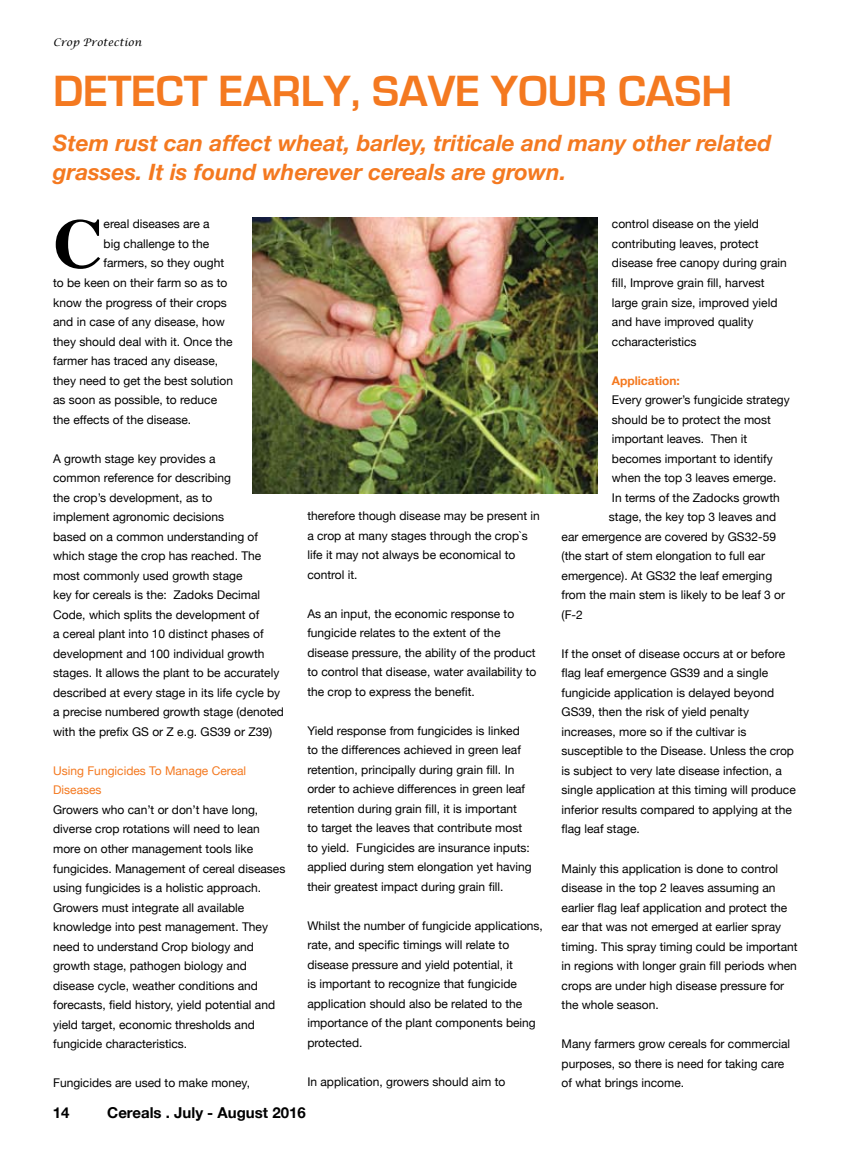
<style>
.page{position:relative;width:851px;height:1149px;background:#fff}
.page>*{position:absolute;margin:0;border:0;box-sizing:border-box;transform-origin:0 0}
.t1{font:700 69.75px "Times";color:#000}
.t2{font:700 45px "Eurostile";color:#f47920}
.t3{font:italic 700 22.5px/28.5px "Helvetica Neue";color:#f47920}
.t4{font:700 15px "Helvetica Neue";color:#000}
.t5{font:12px/19.5px "Helvetica Neue";color:#000}
.t6{font:12px/19.5px "Helvetica Neue";color:#f47920}
.t7{font:700 12px "Helvetica Neue";color:#f47920}
.t8{font:italic 10.5px "Lucida Calligraphy";color:#000}
</style>
<div class="page">
<img style="left:252px;top:217px;width:345px;height:276px">
<p class="t8" style="left:53px;top:36px;width:90px">Crop Protection</p>
<h2 class="t2" style="left:53px;top:66px;width:680px">DETECT EARLY, SAVE YOUR CASH</h2>
<h3 class="t3" style="left:53px;top:128px;width:719px">Stem rust can affect wheat, barley, triticale and many other related grasses. It is found wherever cereals are grown.</h3>
<h1 class="t1" style="left:53px;top:177px;width:52px">C</h1>
<p class="t5" style="left:103px;top:214px;width:108px">ereal diseases are a</p>
<p class="t5" style="left:103px;top:234px;width:107px">big challenge to the</p>
<p class="t5" style="left:103px;top:253px;width:122px">farmers, so they ought</p>
<p class="t5" style="left:53px;top:273px;width:176px">to be keen on their farm so as to</p>
<p class="t5" style="left:53px;top:292px;width:175px">know the progress of their crops</p>
<p class="t5" style="left:53px;top:312px;width:173px">and in case of any disease, how</p>
<p class="t5" style="left:53px;top:331px;width:181px">they should deal with it. Once the</p>
<p class="t5" style="left:53px;top:351px;width:166px">farmer has traced any disease,</p>
<p class="t5" style="left:53px;top:370px;width:181px">they need to get the best solution</p>
<p class="t5" style="left:53px;top:390px;width:165px">as soon as possible, to reduce</p>
<p class="t5" style="left:53px;top:409px;width:140px">the effects of the disease.</p>
<p class="t5" style="left:53px;top:448px;width:232px">A growth stage key provides a<br>common reference for describing<br>the crop’s development, as to<br>implement agronomic decisions<br>based on a common understanding of which stage the crop has reached. The most commonly used growth stage<br>key for cereals is the: Zadoks Decimal Code, which splits the development of<br>a cereal plant into 10 distinct phases of development and 100 individual growth stages. It allows the plant to be accurately described at every stage in its life cycle by a precise numbered growth stage (denoted with the prefix GS or Z e.g. GS39 or Z39)</p>
<p class="t6" style="left:53px;top:760px;width:194px">Using Fungicides To Manage Cereal<br>Diseases</p>
<p class="t5" style="left:53px;top:799px;width:234px">Growers who can’t or don’t have long, diverse crop rotations will need to lean more on other management tools like fungicides. Management of cereal diseases using fungicides is a holistic approach.<br>Growers must integrate all available knowledge into pest management. They need to understand Crop biology and growth stage, pathogen biology and disease cycle, weather conditions and forecasts, field history, yield potential and yield target, economic thresholds and fungicide characteristics.</p>
<p class="t5" style="left:53px;top:1072px;width:198px">Fungicides are used to make money,</p>
<p class="t5" style="left:307px;top:505px;width:234px">therefore though disease may be present in a crop at many stages through the crop`s life it may not always be economical to control it.</p>
<p class="t5" style="left:307px;top:603px;width:230px">As an input, the economic response to fungicide relates to the extent of the disease pressure, the ability of the product to control that disease, water availability to the crop to express the benefit.</p>
<p class="t5" style="left:307px;top:720px;width:226px">Yield response from fungicides is linked to the differences achieved in green leaf retention, principally during grain fill. In order to achieve differences in green leaf retention during grain fill, it is important<br>to target the leaves that contribute most to yield. Fungicides are insurance inputs: applied during stem elongation yet having their greatest impact during grain fill.</p>
<p class="t5" style="left:307px;top:915px;width:237px">Whilst the number of fungicide applications, rate, and specific timings will relate to disease pressure and yield potential, it<br>is important to recognize that fungicide application should also be related to the importance of the plant components being protected.</p>
<p class="t5" style="left:307px;top:1071px;width:199px">In application, growers should aim to</p>
<p class="t4" style="left:53px;top:1102px;width:18px">14</p>
<p class="t4" style="left:107px;top:1102px;width:200px">Cereals . July - August 2016</p>
<p class="t5" style="left:611px;top:214px;width:176px">control disease on the yield contributing leaves, protect disease free canopy during grain fill, Improve grain fill, harvest large grain size, improved yield and have improved quality ccharacteristics</p>
<p class="t7" style="left:611px;top:373px;width:69px">Application:</p>
<p class="t5" style="left:611px;top:390px;width:179px">Every grower’s fungicide strategy</p>
<p class="t5" style="left:611px;top:409px;width:160px">should be to protect the most</p>
<p class="t5" style="left:611px;top:429px;width:137px">important leaves. Then it</p>
<p class="t5" style="left:611px;top:448px;width:162px">becomes important to identify</p>
<p class="t5" style="left:611px;top:468px;width:166px">when the top 3 leaves emerge.</p>
<p class="t5" style="left:611px;top:487px;width:169px">In terms of the Zadocks growth</p>
<p class="t5" style="left:608px;top:507px;width:169px">stage, the key top 3 leaves and</p>
<p class="t5" style="left:561px;top:526px;width:216px">ear emergence are covered by GS32-59</p>
<p class="t5" style="left:561px;top:546px;width:205px">(the start of stem elongation to full ear</p>
<p class="t5" style="left:561px;top:565px;width:212px">emergence). At GS32 the leaf emerging</p>
<p class="t5" style="left:561px;top:585px;width:225px">from the main stem is likely to be leaf 3 or</p>
<p class="t5" style="left:561px;top:604px;width:23px">(F-2</p>
<p class="t5" style="left:561px;top:643px;width:236px">If the onset of disease occurs at or before flag leaf emergence GS39 and a single fungicide application is delayed beyond GS39, then the risk of yield penalty increases, more so if the cultivar is susceptible to the Disease. Unless the crop is subject to very late disease infection, a single application at this timing will produce inferior results compared to applying at the flag leaf stage.</p>
<p class="t5" style="left:561px;top:858px;width:237px">Mainly this application is done to control disease in the top 2 leaves assuming an earlier flag leaf application and protect the ear that was not emerged at earlier spray timing. This spray timing could be important in regions with longer grain fill periods when crops are under high disease pressure for the whole season.</p>
<p class="t5" style="left:561px;top:1033px;width:230px">Many farmers grow cereals for commercial purposes, so there is need for taking care of what brings income.</p>
</div>
